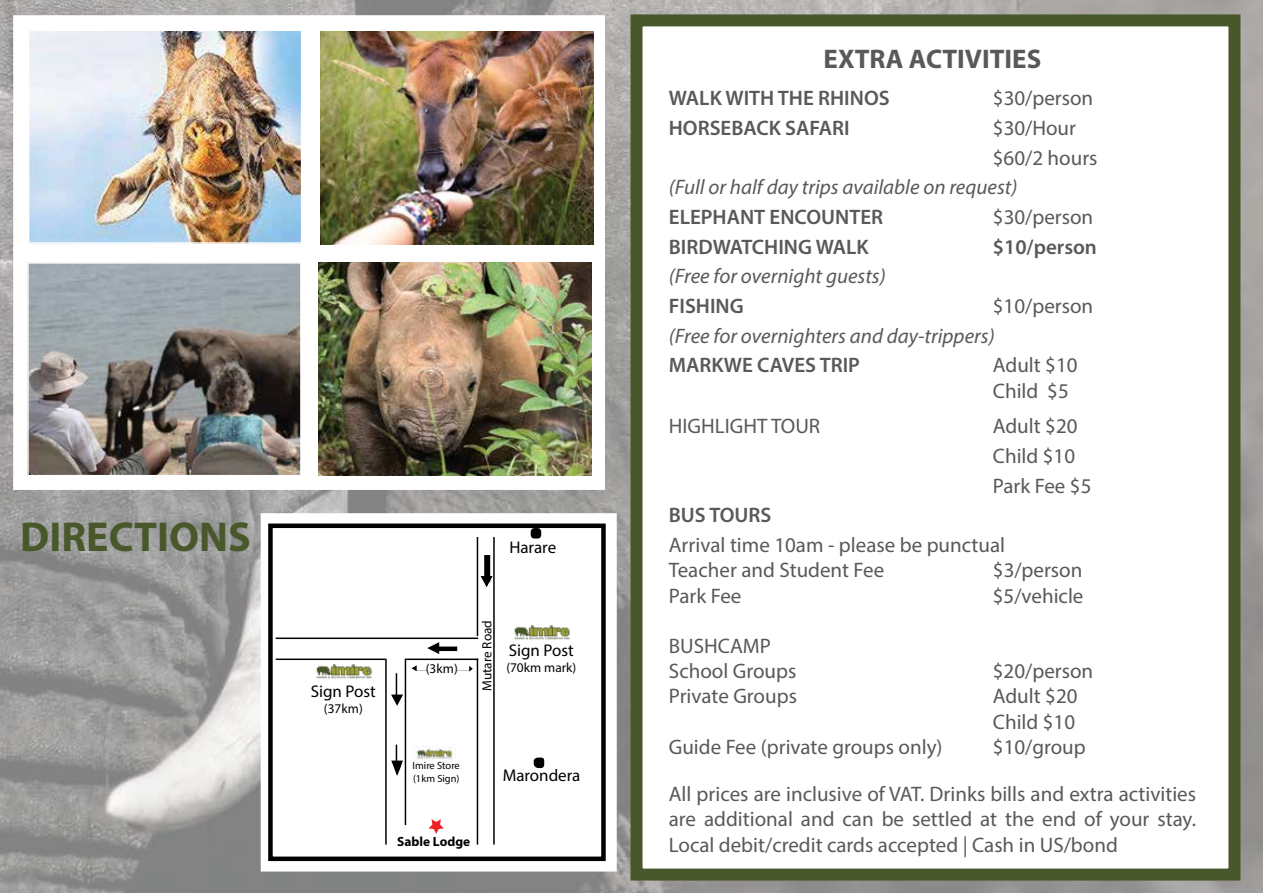
<style>
.page{position:relative;width:1263px;height:893px;background:#fff}
.page>*{position:absolute;margin:0;border:0;box-sizing:border-box;transform-origin:0 0}
.t1{font:700 42px "Myriad Pro";color:#48582a}
.t2{font:700 27px "Myriad Pro";color:#58595b}
.t3{font:21px/25.2px "Myriad Pro";color:#58595b}
.t4{font:600 21px "Myriad Pro";color:#58595b}
.t5{font:italic 21px "Myriad Pro";color:#58595b}
.t6{font:16.95px "Myriad Pro";color:#010101}
.t7{font:13.35px "Myriad Pro";color:#010101}
.t8{font:700 13.35px "Myriad Pro";color:#010101}
.t9{font:10.5px/12.6px "Myriad Pro";color:#010101}
</style>
<div class="page">
<img style="left:0;top:0;width:1263px;height:893px">
<div style="left:261px;top:513px;width:356px;height:359px;background:#fff;border:3px solid #fff"></div>
<img style="left:514px;top:625px;width:56px;height:15px">
<img style="left:309px;top:660px;width:69px;height:19px">
<hr style="left:493px;top:537px;width:2px;height:307px;background:#010101">
<hr style="left:477px;top:537px;width:1px;height:99px;background:#010101">
<hr style="left:276px;top:637px;width:202px;height:2px;background:#010101">
<hr style="left:406px;top:658px;width:72px;height:2px;background:#010101">
<hr style="left:477px;top:658px;width:1px;height:186px;background:#010101">
<hr style="left:405px;top:658px;width:1px;height:167px;background:#010101">
<hr style="left:385px;top:658px;width:2px;height:186px;background:#010101">
<img style="left:415px;top:746px;width:39px;height:17px">
<svg style="left:480px;top:575px;width:14px;height:14px"></svg>
<div style="left:484px;top:555px;width:6px;height:27px;background:#010101;border:2px solid #010101"></div>
<svg style="left:427px;top:642px;width:13px;height:12px"></svg>
<hr style="left:435px;top:647px;width:22px;height:4px;background:#010101">
<svg style="left:391px;top:673px;width:12px;height:33px"></svg>
<svg style="left:391px;top:745px;width:12px;height:31px"></svg>
<div style="left:531px;top:528px;width:10px;height:10px;background:#010101;border-radius:4px"></div>
<svg style="left:534px;top:758px;width:10px;height:10px"></svg>
<hr style="left:276px;top:658px;width:109px;height:2px;background:#010101">
<svg style="left:429px;top:819px;width:15px;height:15px"></svg>
<div style="left:268px;top:524px;width:338px;height:337px;border:4px solid #010101"></div>
<svg style="left:412px;top:665px;width:5px;height:6px"></svg>
<svg style="left:469px;top:666px;width:4px;height:6px"></svg>
<div style="left:630px;top:14px;width:610px;height:867px;background:#fff;border:12px solid #48582a"></div>
<div style="left:13px;top:15px;width:592px;height:475px;background:#fff;border:2px solid #fff"></div>
<img style="left:31px;top:32px;width:268px;height:209px">
<div style="left:28px;top:29px;width:274px;height:215px;border:2px solid #fff"></div>
<img style="left:30px;top:265px;width:269px;height:208px">
<div style="left:27px;top:262px;width:275px;height:214px;border:2px solid #fff"></div>
<img style="left:320px;top:32px;width:273px;height:213px">
<img style="left:319px;top:263px;width:273px;height:213px">
<h1 class="t1" style="left:20px;top:509px;width:232px">DIRECTIONS</h1>
<p class="t6" style="left:509px;top:537px;width:48px">Harare</p>
<p class="t6" style="left:311px;top:681px;width:66px">Sign Post</p>
<p class="t7" style="left:324px;top:700px;width:40px">(37km)</p>
<p class="t7" style="left:426px;top:660px;width:33px">(3km)</p>
<p class="t7" style="left:479px;top:691px;width:73px;rotate:-90deg">Mutare Road</p>
<p class="t6" style="left:509px;top:639px;width:66px">Sign Post</p>
<p class="t7" style="left:506px;top:659px;width:71px">(70km mark)</p>
<p class="t9" style="left:413px;top:759px;width:49px">Imire Store (1km Sign)</p>
<p class="t8" style="left:397px;top:833px;width:74px">Sable Lodge</p>
<p class="t6" style="left:503px;top:765px;width:79px">Marondera</p>
<p class="t2" style="left:824px;top:41px;width:219px">EXTRA ACTIVITIES</p>
<p class="t4" style="left:669px;top:85px;width:222px">WALK WITH THE RHINOS</p>
<p class="t3" style="left:993px;top:85px;width:102px">$30/person</p>
<p class="t4" style="left:669px;top:114px;width:182px">HORSEBACK SAFARI</p>
<p class="t3" style="left:993px;top:113px;width:106px;line-height:29.7px">$30/Hour $60/2 hours</p>
<p class="t5" style="left:669px;top:174px;width:350px">(Full or half day trips available on request)</p>
<p class="t4" style="left:669px;top:204px;width:216px">ELEPHANT ENCOUNTER</p>
<p class="t3" style="left:993px;top:204px;width:102px">$30/person</p>
<p class="t4" style="left:669px;top:233px;width:201px">BIRDWATCHING WALK</p>
<p class="t4" style="left:993px;top:233px;width:106px">$10/person</p>
<p class="t5" style="left:669px;top:263px;width:218px">(Free for overnight guests)</p>
<p class="t4" style="left:669px;top:293px;width:76px">FISHING</p>
<p class="t3" style="left:993px;top:293px;width:102px">$10/person</p>
<p class="t5" style="left:669px;top:323px;width:327px">(Free for overnighters and day-trippers)</p>
<p class="t4" style="left:669px;top:352px;width:193px">MARKWE CAVES TRIP</p>
<p class="t3" style="left:993px;top:352px;width:86px">Adult $10<br>Child $5</p>
<p class="t3" style="left:669px;top:413px;width:153px">HIGHLIGHT TOUR</p>
<p class="t3" style="left:993px;top:411px;width:100px;line-height:29.7px">Adult $20<br>Child $10<br>Park Fee $5</p>
<p class="t4" style="left:669px;top:502px;width:104px">BUS TOURS</p>
<p class="t3" style="left:669px;top:532px;width:338px">Arrival time 10am - please be punctual<br>Teacher and Student Fee</p>
<p class="t3" style="left:993px;top:557px;width:91px">$3/person</p>
<p class="t3" style="left:669px;top:583px;width:74px">Park Fee</p>
<p class="t3" style="left:993px;top:583px;width:92px">$5/vehicle</p>
<p class="t3" style="left:669px;top:633px;width:129px">BUSHCAMP<br>School Groups</p>
<p class="t3" style="left:993px;top:658px;width:102px">$20/person</p>
<p class="t3" style="left:669px;top:683px;width:130px">Private Groups</p>
<p class="t3" style="left:993px;top:683px;width:86px">Adult $20<br>Child $10</p>
<p class="t3" style="left:669px;top:734px;width:275px">Guide Fee (private groups only)</p>
<p class="t3" style="left:993px;top:734px;width:94px">$10/group</p>
<p class="t3" style="left:669px;top:781px;width:529px;text-align:justify">All prices are inclusive of VAT. Drinks bills and extra activities are additional and can be settled at the end of your stay.<br>Local debit/credit cards accepted | Cash in US/bond</p>
</div>
